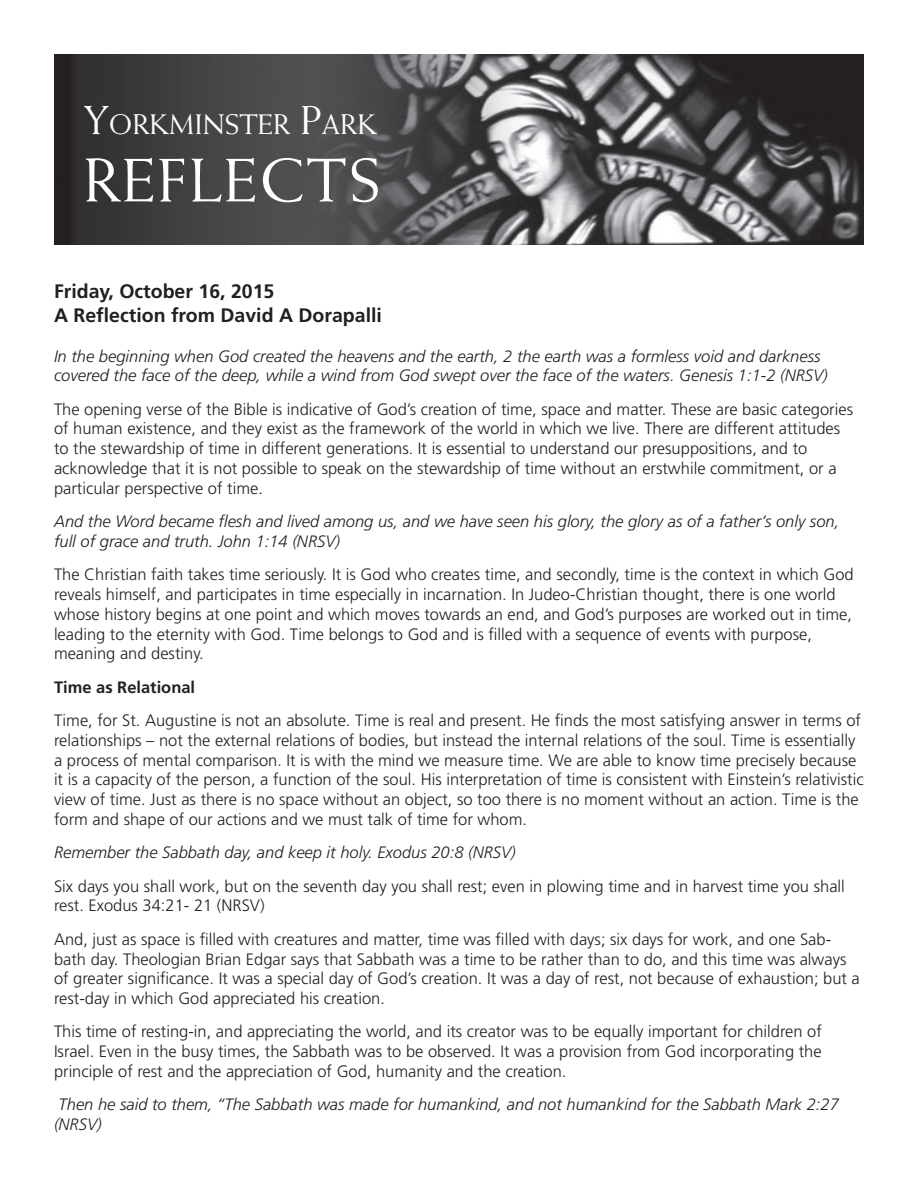
<style>
.page{position:relative;width:918px;height:1188px;background:#fff}
.page>*{position:absolute;margin:0;border:0;box-sizing:border-box;transform-origin:0 0}
.t1{font:61.5px "Weiss";letter-spacing:.04em;color:#fff}
.t2{font:28.35px "Weiss";color:#fff}
.t3{font:700 19.5px/23.4px "Frutiger";color:#231f20}
.t4{font:300 16.5px/19.8px "Frutiger";color:#231f20}
.t5{font:italic 300 16.5px/19.8px "Frutiger";color:#231f20}
.t6{font:700 16.5px "Frutiger";color:#231f20}
.s1{font-size:40.5px}
</style>
<div class="page">
<img style="left:54px;top:54px;width:810px;height:190px">
<h2 class="t2" style="left:83px;top:107px;width:295px"><span class="s1">Y</span>ORKMINSTER <span class="s1">P</span>ARK</h2>
<h1 class="t1" style="left:83px;top:145px;width:299px">REFLECTS</h1>
<p class="t3" style="left:54px;top:280px;width:329px">Friday, October 16, 2015<br>A Reflection from David A Dorapalli</p>
<p class="t5" style="left:54px;top:346px;width:775px">In the beginning when God created the heavens and the earth, 2 the earth was a formless void and darkness covered the face of the deep, while a wind from God swept over the face of the waters. Genesis 1:1-2 (NRSV)</p>
<p class="t4" style="left:54px;top:399px;width:801px">The opening verse of the Bible is indicative of God’s creation of time, space and matter. These are basic categories of human existence, and they exist as the framework of the world in which we live. There are different attitudes to the stewardship of time in different generations. It is essential to understand our presuppositions, and to acknowledge that it is not possible to speak on the stewardship of time without an erstwhile commitment, or a particular perspective of time.</p>
<p class="t5" style="left:54px;top:512px;width:787px">And the Word became flesh and lived among us, and we have seen his glory, the glory as of a father’s only son, full of grace and truth. John 1:14 (NRSV)</p>
<p class="t4" style="left:54px;top:565px;width:801px">The Christian faith takes time seriously. It is God who creates time, and secondly, time is the context in which God reveals himself, and participates in time especially in incarnation. In Judeo-Christian thought, there is one world whose history begins at one point and which moves towards an end, and God’s purposes are worked out in time, leading to the eternity with God. Time belongs to God and is filled with a sequence of events with purpose, meaning and destiny.</p>
<p class="t6" style="left:54px;top:677px;width:143px">Time as Relational</p>
<p class="t4" style="left:54px;top:711px;width:811px">Time, for St. Augustine is not an absolute. Time is real and present. He finds the most satisfying answer in terms of relationships – not the external relations of bodies, but instead the internal relations of the soul. Time is essentially a process of mental comparison. It is with the mind we measure time. We are able to know time precisely because it is a capacity of the person, a function of the soul. His interpretation of time is consistent with Einstein’s relativistic view of time. Just as there is no space without an object, so too there is no moment without an action. Time is the form and shape of our actions and we must talk of time for whom.</p>
<p class="t5" style="left:54px;top:843px;width:463px">Remember the Sabbath day, and keep it holy. Exodus 20:8 (NRSV)</p>
<p class="t4" style="left:54px;top:876px;width:792px">Six days you shall work, but on the seventh day you shall rest; even in plowing time and in harvest time you shall rest. Exodus 34:21- 21 (NRSV)</p>
<p class="t4" style="left:54px;top:929px;width:807px">And, just as space is filled with creatures and matter, time was filled with days; six days for work, and one Sab&shy;bath day. Theologian Brian Edgar says that Sabbath was a time to be rather than to do, and this time was always of greater significance. It was a special day of God’s creation. It was a day of rest, not because of exhaustion; but a rest-day in which God appreciated his creation.</p>
<p class="t4" style="left:54px;top:1022px;width:769px;text-align:justify">This time of resting-in, and appreciating the world, and its creator was to be equally important for children of Israel. Even in the busy times, the Sabbath was to be observed. It was a provision from God incorporating the principle of rest and the appreciation of God, humanity and the creation.</p>
<p class="t5" style="left:54px;top:1095px;width:786px">Then he said to them, “The Sabbath was made for humankind, and not humankind for the Sabbath Mark 2:27 (NRSV)</p>
</div>
